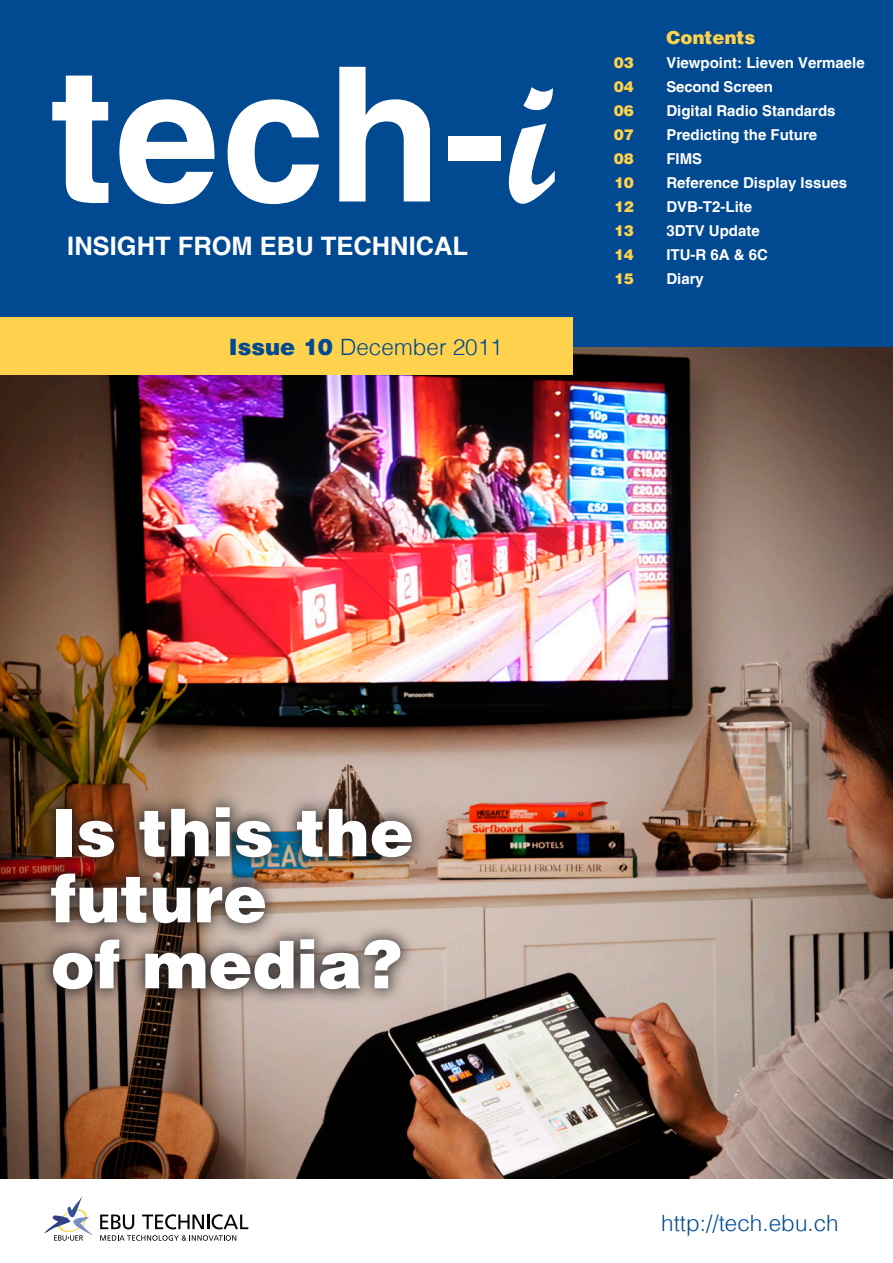
<style>
.page{position:relative;width:893px;height:1263px;background:#fff}
.page>*{position:absolute;margin:0;border:0;box-sizing:border-box;transform-origin:0 0}
.t1{font:700 187.35px "Helvetica";color:#fff}
.bullet{font:900 66px/66px "Helvetica";color:#fff}
.t2{font:700 25.5px "Helvetica";color:#fff}
.t3{font:300 22.5px "Helvetica";color:#014990}
.t4{font:900 18px "Helvetica";color:#fed24c}
.t5{font:700 15px "Helvetica";color:#fff}
.t6{font:900 15px "Helvetica";color:#fed24c}
.s1{font-family:"Script MT Bold";font-weight:400}
.s2{font-weight:900}
</style>
<div class="page">
<img style="left:0;top:347px;width:893px;height:832px">
<div style="left:0;top:0;width:893px;height:347px;background:#014990"></div>
<svg style="left:100px;top:1214px;width:34px;height:15px"></svg>
<svg style="left:142px;top:1214px;width:106px;height:15px"></svg>
<svg style="left:44px;top:1196px;width:49px;height:45px"></svg>
<svg style="left:100px;top:1235px;width:136px;height:6px"></svg>
<div style="left:0;top:317px;width:572px;height:58px;background:#fed24c"></div>
<img style="left:35px;top:792px;width:392px;height:213px">
<p class="t1" style="left:51px;top:20px;width:504px">tech-<span class="s1">i</span></p>
<p class="t2" style="left:67px;top:230px;width:402px">INSIGHT FROM EBU TECHNICAL</p>
<p class="t3" style="left:229px;top:334px;width:275px"><span class="s2">Issue 10</span> December 2011</p>
<p class="t4" style="left:666px;top:26px;width:91px">Contents</p>
<p class="t6" style="left:614px;top:53px;width:22px">03</p>
<p class="t5" style="left:666px;top:54px;width:200px">Viewpoint: Lieven Vermaele</p>
<p class="t6" style="left:614px;top:77px;width:22px">04</p>
<p class="t5" style="left:666px;top:78px;width:108px">Second Screen</p>
<p class="t6" style="left:614px;top:101px;width:22px">06</p>
<p class="t5" style="left:666px;top:102px;width:171px">Digital Radio Standards</p>
<p class="t6" style="left:614px;top:125px;width:22px">07</p>
<p class="t5" style="left:666px;top:126px;width:152px">Predicting the Future</p>
<p class="t6" style="left:614px;top:149px;width:22px">08</p>
<p class="t5" style="left:666px;top:150px;width:37px">FIMS</p>
<p class="t6" style="left:614px;top:173px;width:22px">10</p>
<p class="t5" style="left:666px;top:174px;width:182px">Reference Display Issues</p>
<p class="t6" style="left:614px;top:197px;width:22px">12</p>
<p class="t5" style="left:666px;top:198px;width:87px">DVB-T2-Lite</p>
<p class="t6" style="left:614px;top:221px;width:22px">13</p>
<p class="t5" style="left:666px;top:222px;width:95px">3DTV Update</p>
<p class="t6" style="left:614px;top:245px;width:22px">14</p>
<p class="t5" style="left:666px;top:246px;width:103px">ITU-R 6A &amp; 6C</p>
<p class="t6" style="left:614px;top:269px;width:22px">15</p>
<p class="t5" style="left:666px;top:270px;width:39px">Diary</p>
<p class="bullet" style="left:51px;top:799px;width:364px">Is this the future<br>of media?</p>
<p class="t3" style="left:661px;top:1209px;width:179px">http://tech.ebu.ch</p>
</div>
